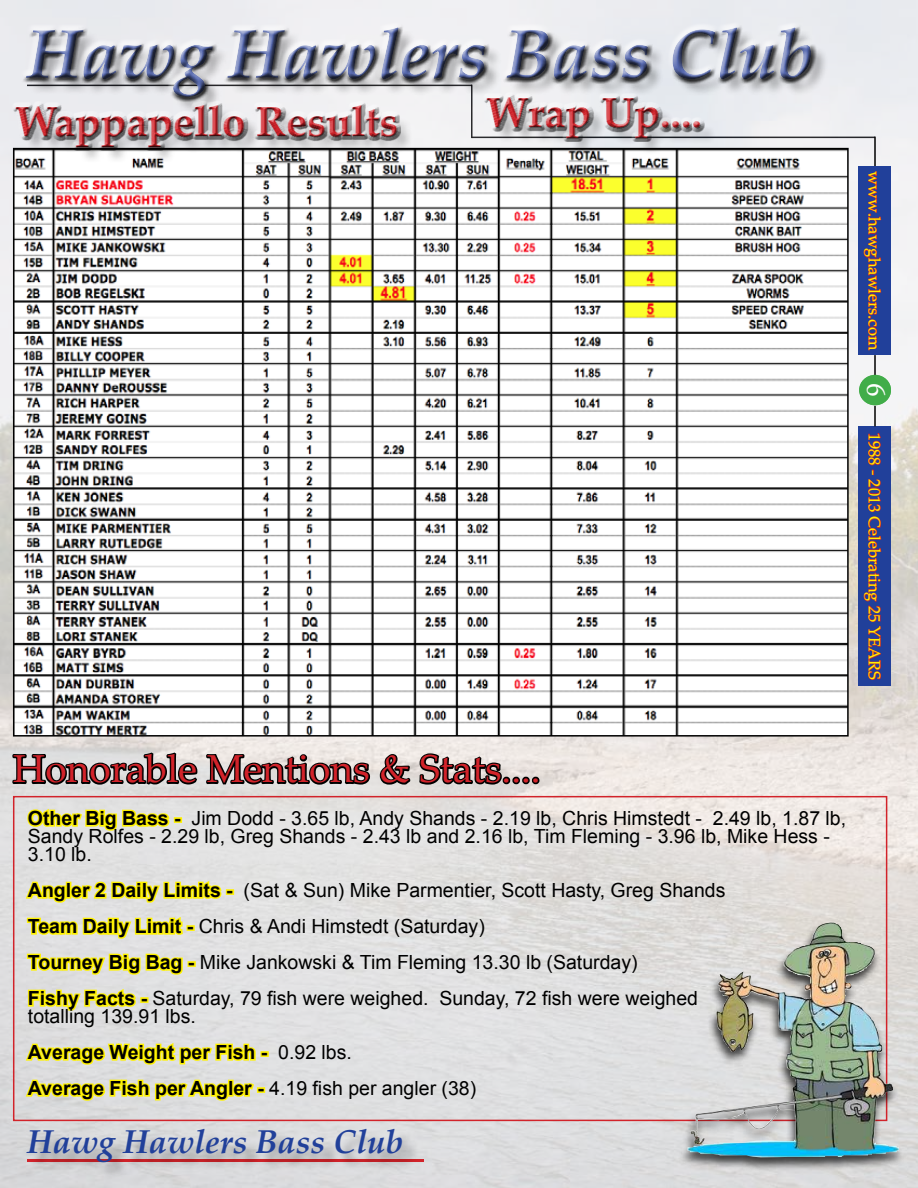
<style>
.page{position:relative;width:918px;height:1188px;background:#fff}
.page>*{position:absolute;margin:0;border:0;box-sizing:border-box;transform-origin:0 0}
.t1{font:italic 700 69px "Palatino Linotype";color:#364ca0}
.t2{font:700 42px "Palatino Linotype";color:#d2232a}
.t3{font:39px "Palatino Linotype";color:#d2232a}
.t4{font:italic 700 33px "Palatino Linotype";color:#21409a}
.t5{font:28.5px "Minion Pro";color:#fff}
.t6{font:19.5px/36px "Arial";color:#000}
.t7{font:16.5px "Palatino Linotype";color:#fff200}
.s1{font-weight:700}
</style>
<div class="page">
<img style="left:0;top:0;width:918px;height:1188px">
<hr style="left:27px;top:1159px;width:397px;height:3px;background:#d2232a">
<div style="left:29px;top:1131px;width:391px;height:49px;background:#000;opacity:.32"></div>
<hr style="left:471px;top:85px;width:2px;height:53px;background:#000">
<hr style="left:472px;top:137px;width:403px;height:1px;background:#000">
<hr style="left:874px;top:137px;width:2px;height:31px;background:#000">
<div style="left:859px;top:167px;width:32px;height:188px;background:#21409a"></div>
<svg style="left:863px;top:171px;width:19px;height:180px"></svg>
<div style="left:859px;top:426px;width:32px;height:260px;background:#21409a"></div>
<svg style="left:864px;top:433px;width:18px;height:247px"></svg>
<hr style="left:874px;top:355px;width:2px;height:21px;background:#000">
<hr style="left:874px;top:406px;width:2px;height:20px;background:#000">
<div style="left:4px;top:0;width:911px;height:111px;background:#eaebf0"></div>
<div style="left:22px;top:24px;width:795px;height:78px;background:#000;opacity:.75"></div>
<svg style="left:10px;top:472px;width:189px;height:315px;background:#9c9b99"></svg>
<svg style="left:205px;top:740px;width:167px;height:47px;background:#9e9b99"></svg>
<svg style="left:378px;top:740px;width:164px;height:47px;background:#aba6a4"></svg>
<svg style="left:25px;top:801px;width:147px;height:32px;background:#ece789"></svg>
<div style="left:174px;top:817px;width:8px;height:6px;border:3px solid #fff200"></div>
<div style="left:226px;top:889px;width:8px;height:6px;border:3px solid #fff200"></div>
<svg style="left:24px;top:873px;width:200px;height:139px;background:#e8e4a0"></svg>
<div style="left:140px;top:997px;width:9px;height:6px;border:3px solid #fff200"></div>
<div style="left:261px;top:1051px;width:8px;height:6px;border:3px solid #fff200"></div>
<svg style="left:24px;top:1035px;width:233px;height:68px;background:#e8e48e"></svg>
<div style="left:257px;top:1087px;width:8px;height:6px;border:3px solid #fff200"></div>
<div style="left:13px;top:796px;width:874px;height:325px;border:2px solid #d2232a"></div>
<img style="left:16px;top:151px;width:830px;height:583px">
<div style="left:18px;top:107px;width:396px;height:57px;background:#000;opacity:.32"></div>
<div style="left:12px;top:101px;width:389px;height:47px;background:#fff;opacity:.75"></div>
<div style="left:12px;top:103px;width:389px;height:48px;background:#000;opacity:.75"></div>
<div style="left:489px;top:99px;width:228px;height:56px;background:#000;opacity:.32"></div>
<div style="left:483px;top:92px;width:222px;height:47px;background:#eaecef"></div>
<div style="left:483px;top:94px;width:222px;height:48px;background:#000;opacity:.75"></div>
<div style="left:859px;top:375px;width:32px;height:30px;background:#41ad49;border-radius:50%"></div>
<div style="left:678px;top:921px;width:228px;height:251px;background:#000;opacity:.75"></div>
<img style="left:691px;top:925px;width:129px;height:210px">
<h1 class="t1" style="left:27px;top:5px;width:788px">Hawg Hawlers Bass Club</h1>
<h2 class="t2" style="left:15px;top:92px;width:384px">Wappapello Results</h2>
<h2 class="t2" style="left:486px;top:83px;width:217px">Wrap Up....</h2>
<p class="t7" style="left:886px;top:171px;width:180px;rotate:90deg">www.hawghawlers.com</p>
<h3 class="t5" style="left:895px;top:383px;width:15px;rotate:90deg">4</h3>
<h3 class="t5" style="left:895px;top:383px;width:15px;rotate:90deg">6</h3>
<p class="t7" style="left:886px;top:433px;width:249px;rotate:90deg">1988 - 2013 Celebrating 25 YEARS</p>
<h3 class="t3" style="left:13px;top:741px;width:529px">Honorable Mentions &amp; Stats....</h3>
<p class="t6" style="left:28px;top:809px;width:820px;line-height:18px"><span class="s1">Other Big Bass -</span> Jim Dodd - 3.65 lb, Andy Shands - 2.19 lb, Chris Himstedt - 2.49 lb, 1.87 lb,<br>Sandy Rolfes - 2.29 lb, Greg Shands - 2.43 lb and 2.16 lb, Tim Fleming - 3.96 lb, Mike Hess -<br>3.10 lb.</p>
<p class="t6" style="left:28px;top:872px;width:699px"><span class="s1">Angler 2 Daily Limits -</span> (Sat &amp; Sun) Mike Parmentier, Scott Hasty, Greg Shands <span class="s1">Team Daily Limit -</span> Chris &amp; Andi Himstedt (Saturday)<br><span class="s1">Tourney Big Bag -</span> Mike Jankowski &amp; Tim Fleming 13.30 lb (Saturday)<br><span class="s1">Fishy Facts -</span> Saturday, 79 fish were weighed. Sunday, 72 fish were weighed</p>
<p class="t6" style="left:28px;top:998px;width:450px">totalling 139.91 lbs.<br><span class="s1">Average Weight per Fish -</span> 0.92 lbs.<br><span class="s1">Average Fish per Angler -</span> 4.19 fish per angler (38)</p>
<h3 class="t4" style="left:27px;top:1119px;width:378px">Hawg Hawlers Bass Club</h3>
</div>
